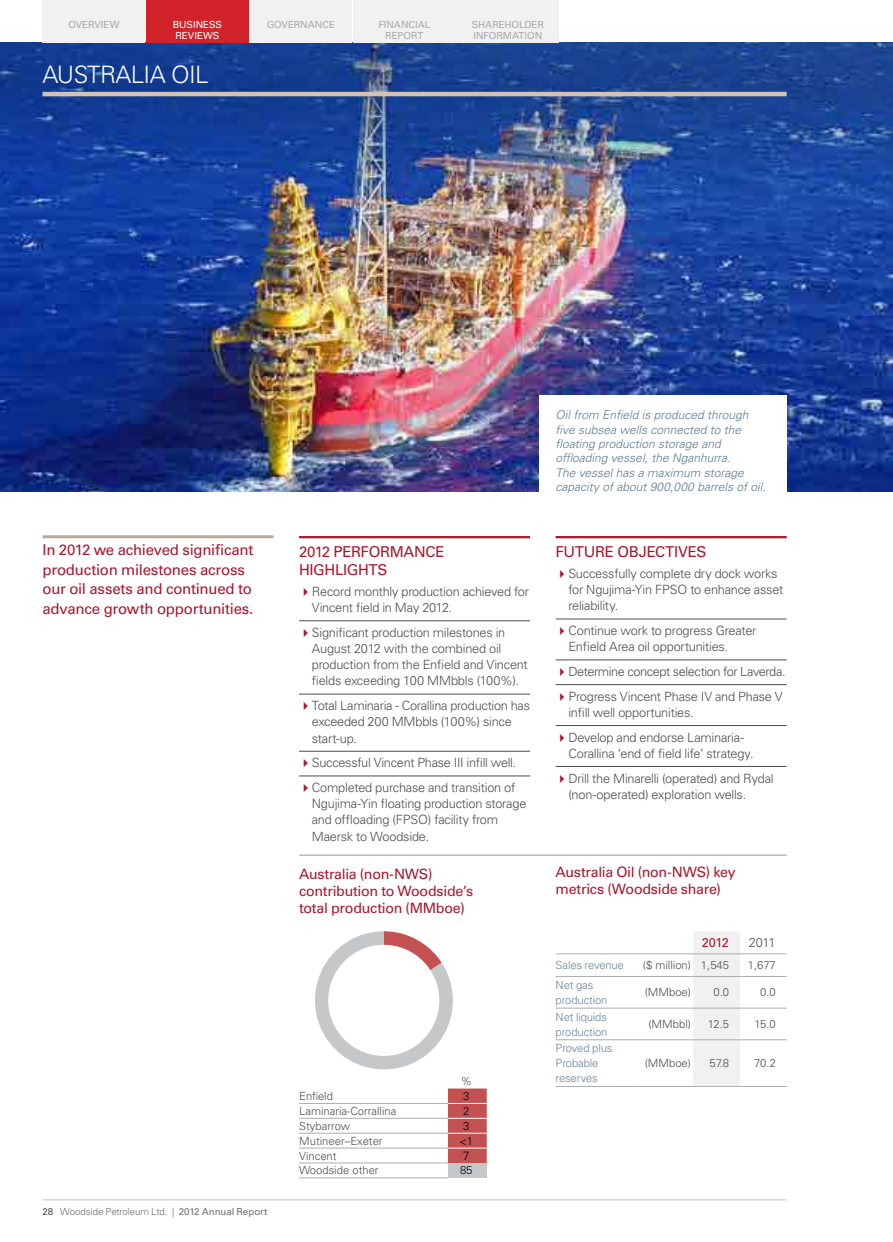
<style>
.page{position:relative;width:893px;height:1242px;background:#fff}
.page>*{position:absolute;margin:0;border:0;box-sizing:border-box;transform-origin:0 0}
.t1{font:300 24px "Univers LT Std";color:#fff}
.t2{font:15px/19.5px "Univers LT Std";letter-spacing:-.025em;color:#ac162c}
.t3{font:14.25px/17.1px "Univers LT Std";letter-spacing:-.025em;color:#ac162c}
.t4{font:300 12.75px/16.2px "Univers LT Std";letter-spacing:-.02em;color:#4d4d4f}
.t5{font:12.75px "Univers LT Std";color:#ac162c}
.t6{font:italic 300 12px/14.4px "Univers LT Std";color:#5d7b93}
.t7{font:300 12px "Univers LT Std";color:#000}
.t8{font:300 11.25px "Univers LT Std";color:#4d4d4f}
.t9{font:300 11.25px/15px "Univers LT Std";letter-spacing:-.015em;color:#6a849b}
.t10{font:300 11.25px "Univers LT Std";color:#000}
.t11{font:9.75px/10.5px "Univers LT Std";color:#a7a9ac;text-align:center}
.t12{font:300 9.75px "Univers LT Std";letter-spacing:-.015em;color:#6d6e71}
.t13{font:9.75px/10.5px "Univers LT Std";color:#fff}
.s1{font-weight:400;color:#4d4d4f}
.s2{font-weight:400}
</style>
<div class="page">
<img style="left:0;top:209px;width:893px;height:282px">
<img style="left:0;top:43px;width:893px;height:166px">
<svg style="left:315px;top:931px;width:138px;height:138px"></svg>
<div style="left:693px;top:931px;width:47px;height:155px;background:#f1f1f2"></div>
<hr style="left:556px;top:953px;width:82px;height:1px;background:#abadaf">
<hr style="left:638px;top:953px;width:55px;height:1px;background:#abadaf">
<hr style="left:693px;top:953px;width:47px;height:1px;background:#abadaf">
<hr style="left:740px;top:953px;width:47px;height:1px;background:#abadaf">
<hr style="left:556px;top:1008px;width:82px;height:1px;background:#abadaf">
<hr style="left:638px;top:1008px;width:55px;height:1px;background:#abadaf">
<hr style="left:693px;top:1008px;width:47px;height:1px;background:#abadaf">
<hr style="left:740px;top:1008px;width:47px;height:1px;background:#abadaf">
<hr style="left:556px;top:1039px;width:82px;height:1px;background:#abadaf">
<hr style="left:638px;top:1039px;width:55px;height:1px;background:#abadaf">
<hr style="left:693px;top:1039px;width:47px;height:1px;background:#abadaf">
<hr style="left:740px;top:1039px;width:47px;height:1px;background:#abadaf">
<hr style="left:556px;top:1086px;width:82px;height:1px;background:#abadaf">
<hr style="left:638px;top:1086px;width:55px;height:1px;background:#abadaf">
<hr style="left:693px;top:1086px;width:47px;height:1px;background:#abadaf">
<hr style="left:740px;top:1086px;width:47px;height:1px;background:#abadaf">
<hr style="left:556px;top:976px;width:82px;height:1px;background:#abadaf">
<hr style="left:638px;top:976px;width:55px;height:1px;background:#abadaf">
<hr style="left:693px;top:976px;width:47px;height:1px;background:#abadaf">
<hr style="left:740px;top:976px;width:47px;height:1px;background:#abadaf">
<hr style="left:299px;top:536px;width:231px;height:2px;background:#ac162c">
<hr style="left:299px;top:620px;width:231px;height:1px;background:#4d4d4f">
<hr style="left:299px;top:694px;width:231px;height:1px;background:#4d4d4f">
<hr style="left:299px;top:751px;width:231px;height:1px;background:#4d4d4f">
<hr style="left:299px;top:775px;width:231px;height:1px;background:#4d4d4f">
<hr style="left:556px;top:536px;width:231px;height:2px;background:#ac162c">
<hr style="left:556px;top:619px;width:231px;height:1px;background:#4d4d4f">
<hr style="left:556px;top:659px;width:231px;height:1px;background:#4d4d4f">
<hr style="left:556px;top:684px;width:231px;height:1px;background:#4d4d4f">
<hr style="left:556px;top:725px;width:231px;height:1px;background:#4d4d4f">
<hr style="left:556px;top:766px;width:231px;height:1px;background:#4d4d4f">
<hr style="left:43px;top:92px;width:744px;height:4px;background:#d2c3b4">
<div style="left:539px;top:395px;width:248px;height:111px;background:#fff"></div>
<hr style="left:43px;top:535px;width:231px;height:3px;background:#b9ab96">
<hr style="left:299px;top:855px;width:488px;height:1px;background:#919396">
<svg style="left:448px;top:1088px;width:39px;height:75px"></svg>
<div style="left:448px;top:1163px;width:39px;height:14px;background:#c5c7c9"></div>
<hr style="left:299px;top:1103px;width:149px;height:1px;background:#abadaf">
<hr style="left:299px;top:1118px;width:149px;height:1px;background:#abadaf">
<hr style="left:299px;top:1133px;width:149px;height:1px;background:#abadaf">
<hr style="left:299px;top:1147px;width:149px;height:1px;background:#abadaf">
<hr style="left:299px;top:1162px;width:149px;height:1px;background:#abadaf">
<hr style="left:299px;top:1177px;width:149px;height:1px;background:#abadaf">
<hr style="left:448px;top:1118px;width:39px;height:1px;background:#fff">
<hr style="left:448px;top:1133px;width:39px;height:1px;background:#fff">
<hr style="left:448px;top:1147px;width:39px;height:1px;background:#fff">
<hr style="left:448px;top:1103px;width:39px;height:1px;background:#fff">
<hr style="left:43px;top:1199px;width:744px;height:1px;background:#c5c7c9">
<div style="left:43px;top:0;width:102px;height:43px;background:#f1f1f2"></div>
<div style="left:249px;top:0;width:103px;height:43px;background:#f1f1f2"></div>
<div style="left:146px;top:0;width:103px;height:43px;background:#d2232a"></div>
<div style="left:353px;top:0;width:103px;height:43px;background:#f1f1f2"></div>
<div style="left:456px;top:0;width:103px;height:43px;background:#f1f1f2"></div>
<p class="t11" style="left:68px;top:20px;width:53px">OVERVIEW</p>
<p class="t13" style="left:173px;top:20px;width:51px">BUSINESS<br>REVIEWS</p>
<p class="t11" style="left:267px;top:20px;width:70px">GOVERNANCE</p>
<p class="t11" style="left:378px;top:20px;width:53px">Fi NANCIAL<br>REPORT</p>
<p class="t11" style="left:472px;top:20px;width:74px;text-align:left">SHAREHOLDER<br>INFORMATION</p>
<h1 class="t1" style="left:43px;top:60px;width:29px">Australia</h1>
<h1 class="t1" style="left:171px;top:60px;width:28px">Oil</h1>
<p class="t2" style="left:43px;top:540px;width:212px">I n 2012 we achieved significant production milestones across our oil assets and continued to advance growth opportunities.</p>
<p class="t12" style="left:43px;top:1205px;width:226px"><span class="s1">28</span> Woodside Petroleum Ltd. | <span class="s2">2012 Annual Report</span></p>
<p class="t2" style="left:299px;top:543px;width:126px;line-height:18px">2012 PERFORMANCE<br>HIGHLIGHTS</p>
<p class="t4" style="left:312px;top:583px;width:219px">Record monthly production achieved for<br>Vincent field in May 2012.</p>
<p class="t4" style="left:312px;top:624px;width:217px">Significant production milestones in August 2012 with the combined oil production from the Enfield and Vincent fields exceeding 100 MMbbls (100%).</p>
<p class="t4" style="left:312px;top:697px;width:220px">Total Laminaria - Corallina production has exceeded 200 MMbbls (100%) since start-up.</p>
<p class="t4" style="left:312px;top:750px;width:206px;line-height:24.8px">Successful Vincent Phase III infill well.<br>Completed purchase and transition of</p>
<p class="t4" style="left:312px;top:795px;width:216px">Ngujima-Yin floating production storage and offloading (FPSO) facility from<br>Maersk to Woodside.</p>
<p class="t6" style="left:556px;top:408px;width:212px">Oil from Enfield is produced through five subsea wells connected to the floating production storage and offloading vessel, the Nganhurra.<br>The vessel has a maximum storage capacity of about 900,000 barrels of oil.</p>
<p class="t2" style="left:556px;top:542px;width:11px">FUTU</p>
<p class="t2" style="left:595px;top:542px;width:32px">RE OBJECTIVES</p>
<p class="t4" style="left:568px;top:565px;width:216px">Successfully complete dry dock works for Ngujima-Yin FPSO to enhance asset reliability.</p>
<p class="t4" style="left:568px;top:622px;width:190px">Continue work to progress Greater<br>Enfield Area oil opportunities.</p>
<p class="t4" style="left:568px;top:659px;width:219px;line-height:24.8px">Determine concept selection for Laverda.<br>Progress Vincent Phase IV and Phase V</p>
<p class="t4" style="left:568px;top:700px;width:177px;line-height:24.8px">infill well opportunities.<br>Develop and endorse Laminaria-</p>
<p class="t4" style="left:568px;top:741px;width:207px;line-height:24.8px">Corallina ‘end of field life’ strategy.<br>Drill the Minarelli (operated) and Rydal</p>
<p class="t4" style="left:568px;top:786px;width:179px">(non-operated) exploration wells.</p>
<p class="t3" style="left:299px;top:865px;width:176px">Australia (non-NWS) contribution to Woodside’s total production (MM boe)</p>
<p class="t3" style="left:556px;top:863px;width:181px">Australia Oil (non-NWS) key metrics (Woodside share)</p>
<p class="t5" style="left:702px;top:935px;width:29px">2012</p>
<p class="t4" style="left:749px;top:934px;width:28px">2011</p>
<p class="t9" style="left:556px;top:957px;width:70px">Sales revenue</p>
<p class="t8" style="left:643px;top:958px;width:88px">($ million) 1,545</p>
<p class="t8" style="left:748px;top:958px;width:30px">1,677</p>
<p class="t9" style="left:556px;top:977px;width:53px">Net gas production</p>
<p class="t8" style="left:645px;top:985px;width:48px">(MMboe)</p>
<p class="t8" style="left:713px;top:985px;width:17px">0.0</p>
<p class="t8" style="left:760px;top:985px;width:17px">0.0</p>
<p class="t9" style="left:556px;top:1009px;width:53px">Net liquids production</p>
<p class="t8" style="left:648px;top:1017px;width:44px">(MMbbl)</p>
<p class="t8" style="left:708px;top:1017px;width:23px">12.5</p>
<p class="t8" style="left:755px;top:1017px;width:23px">15.0</p>
<p class="t9" style="left:556px;top:1040px;width:58px">Proved plus<br>Probable reserves</p>
<p class="t8" style="left:645px;top:1056px;width:48px">(MMboe)</p>
<p class="t8" style="left:710px;top:1056px;width:21px">57.8</p>
<p class="t8" style="left:754px;top:1056px;width:23px">70.2</p>
<p class="t8" style="left:461px;top:1074px;width:13px">%</p>
<p class="t8" style="left:299px;top:1089px;width:35px">Enfield</p>
<p class="t10" style="left:463px;top:1089px;width:8px">3</p>
<p class="t8" style="left:299px;top:1104px;width:99px">Laminaria-Corrallina</p>
<p class="t10" style="left:463px;top:1104px;width:8px">2</p>
<p class="t8" style="left:299px;top:1119px;width:53px">Stybarrow</p>
<p class="t10" style="left:463px;top:1119px;width:8px">3</p>
<p class="t8" style="left:299px;top:1134px;width:85px">Mutineer–Exeter</p>
<p class="t10" style="left:459px;top:1134px;width:15px">&lt;1</p>
<p class="t8" style="left:299px;top:1148px;width:39px">Vincent</p>
<p class="t7" style="left:463px;top:1148px;width:8px">7</p>
<p class="t8" style="left:299px;top:1163px;width:81px">Woodside other</p>
<p class="t10" style="left:460px;top:1163px;width:14px">85</p>
</div>
